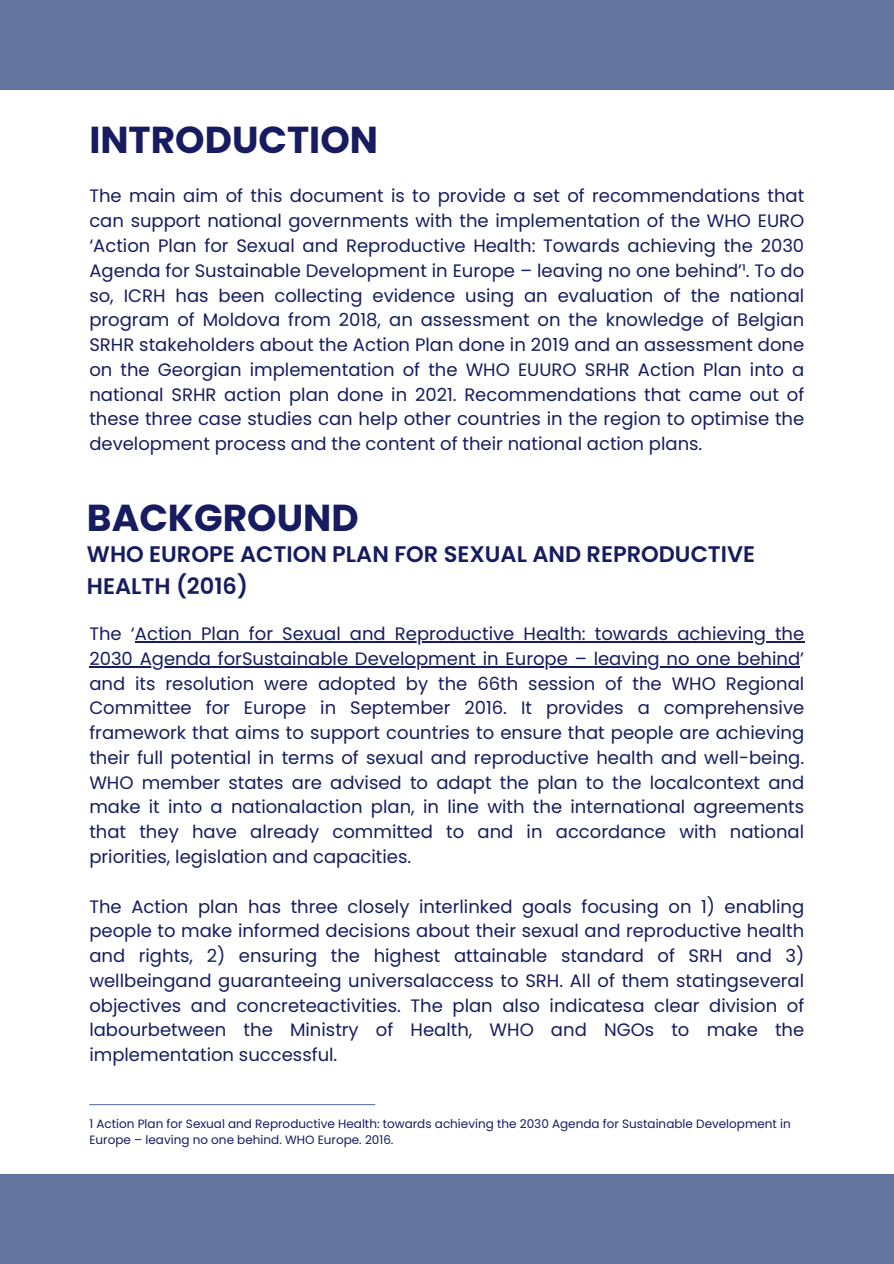
<style>
.page{position:relative;width:894px;height:1264px;background:#fff}
.page>*{position:absolute;margin:0;border:0;box-sizing:border-box;transform-origin:0 0}
.t1{font:700 37.5px "Poppins";color:#171c60}
.t2{font:600 22.5px/31.5px "Poppins";color:#171c60}
.t3{font:18px/24.8px "Poppins";color:#171c60;text-align:justify}
.t4{font:12px/16px "Poppins";color:#171c60}
</style>
<div class="page">
<div style="left:0;top:0;width:893px;height:89px;background:#64759d"></div>
<div style="left:0;top:1174px;width:893px;height:89px;background:#64759d"></div>
<hr style="left:135px;top:641px;width:669px;height:1px;background:#171c60">
<hr style="left:89px;top:666px;width:711px;height:1px;background:#171c60">
<hr style="left:89px;top:1104px;width:286px;height:1px;background:#64759d">
<h1 class="t1" style="left:89px;top:113px;width:290px">INTRODUCTION</h1>
<p class="t3" style="left:89px;top:184px;width:716px">The main aim of this document is to provide a set of recommendations that can support national governments with the implementation of the WHO EURO ‘Action Plan for Sexual and Reproductive Health: Towards achieving the 2030<br>Agenda for Sustainable Development in Europe – leaving no one behind’¹. To do so, ICRH has been collecting evidence using an evaluation of the national program of Moldova from 2018, an assessment on the knowledge of Belgian SRHR stakeholders about the Action Plan done in 2019 and an assessment done on the Georgian implementation of the WHO EUURO SRHR Action Plan into a national SRHR action plan done in 2021. Recommendations that came out of these three case studies can help other countries in the region to optimise the development process and the content of their national action plans.</p>
<h1 class="t1" style="left:87px;top:492px;width:273px">BACKGROUND</h1>
<p class="t2" style="left:87px;top:538px;width:669px">WHO EUROPE ACTION PLAN FOR SEXUAL AND REPRODUCTIVE<br>HEALTH (2016)</p>
<p class="t3" style="left:89px;top:621px;width:716px">The ‘Action Plan for Sexual and Reproductive Health: towards achieving the 2030 Agenda forSustainable Development in Europe – leaving no one behind’ and its resolution were adopted by the 66th session of the WHO Regional Committee for Europe in September 2016. It provides a comprehensive framework that aims to support countries to ensure that people are achieving their full potential in terms of sexual and reproductive health and well-being.<br>WHO member states are advised to adapt the plan to the localcontext and make it into a nationalaction plan, in line with the international agreements that they have already committed to and in accordance with national priorities, legislation and capacities.</p>
<p class="t3" style="left:89px;top:893px;width:716px">The Action plan has three closely interlinked goals focusing on 1) enabling people to make informed decisions about their sexual and reproductive health and rights, 2) ensuring the highest attainable standard of SRH and 3) wellbeingand guaranteeing universalaccess to SRH. All of them statingseveral objectives and concreteactivities. The plan also indicatesa clear division of labourbetween the Ministry of Health, WHO and NGOs to make the implementation successful.</p>
<p class="t4" style="left:89px;top:1115px;width:702px">1 Action Plan for Sexual and Reproductive Health: towards achieving the 2030 Agenda for Sustainable Development in<br>Europe – leaving no one behind. WHO Europe. 2016.</p>
</div>
